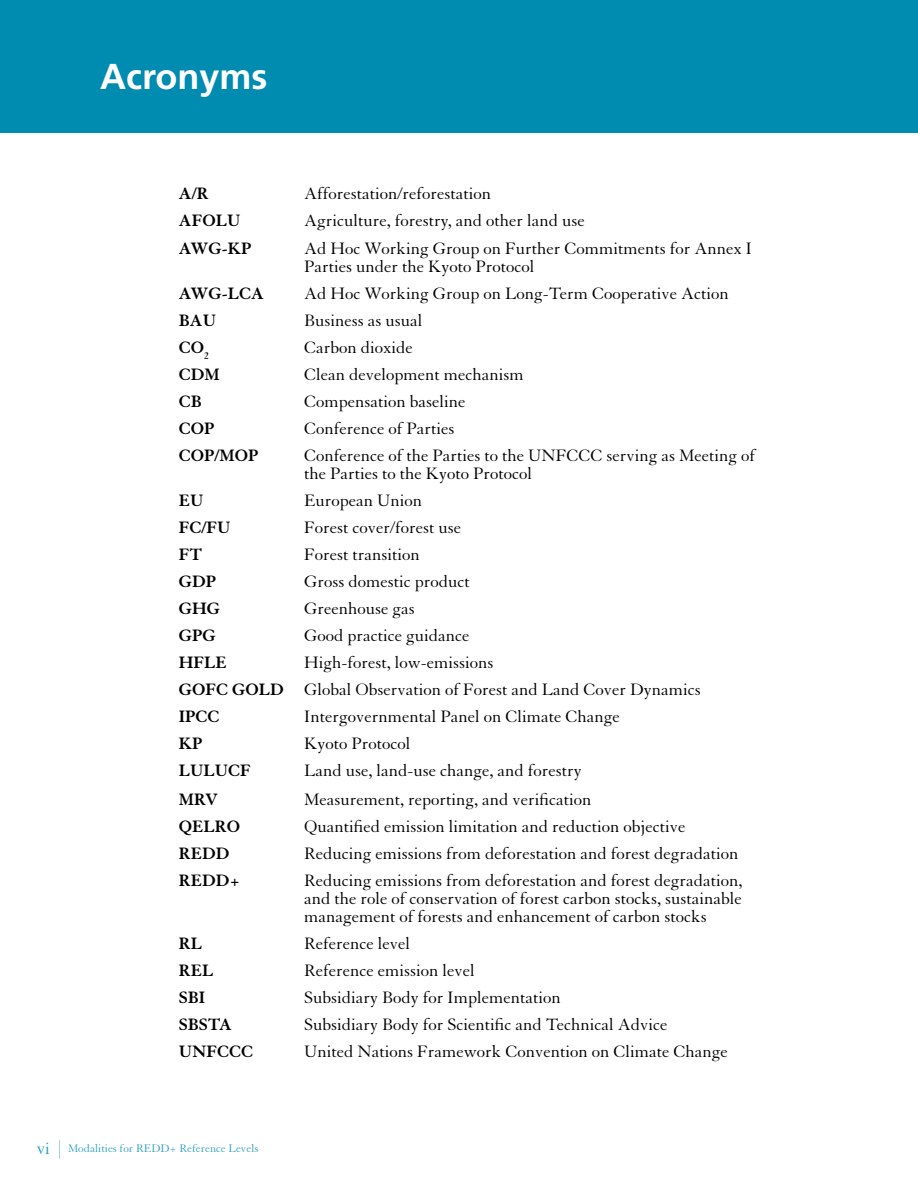
<style>
.page{position:relative;width:918px;height:1188px;background:#fff}
.page>*{position:absolute;margin:0;border:0;box-sizing:border-box;transform-origin:0 0}
.t1{font:700 36px "Frutiger";color:#fff}
.t2{font:18px/18px "Granjon LT Std";color:#000}
.t3{font:700 18px "Granjon LT Std";color:#000}
.t4{font:12px "Granjon LT Std";color:#33a2c0}
.s1{font-weight:700}
.s2{font-family:"Times";font-size:16.5px}
</style>
<div class="page">
<svg style="left:59px;top:1140px;width:1px;height:19px"></svg>
<div style="left:0;top:0;width:918px;height:132px;background:#008bb0"></div>
<h1 class="t1" style="left:100px;top:55px;width:169px">Acronyms</h1>
<p class="t3" style="left:179px;top:184px;width:32px">A/R</p>
<p class="t2" style="left:304px;top:185px;width:188px">Afforestation/reforestation</p>
<p class="t3" style="left:179px;top:211px;width:63px">AFOLU</p>
<p class="t2" style="left:304px;top:212px;width:282px">Agriculture, forestry, and other land use</p>
<p class="t3" style="left:179px;top:238px;width:74px">AWG-KP</p>
<p class="t2" style="left:304px;top:239px;width:449px">Ad Hoc Working Group on Further Commitments for Annex I<br>Parties under the Kyoto Protocol</p>
<p class="t3" style="left:179px;top:283px;width:87px">AWG-LCA</p>
<p class="t2" style="left:304px;top:284px;width:426px">Ad Hoc Working Group on Long-Term Cooperative Action</p>
<p class="t3" style="left:179px;top:310px;width:39px">BAU</p>
<p class="t2" style="left:304px;top:311px;width:120px">Business as usual</p>
<p class="t3" style="left:179px;top:337px;width:32px">CO<sub>2</sub></p>
<p class="t2" style="left:304px;top:338px;width:110px">Carbon dioxide</p>
<p class="t3" style="left:179px;top:364px;width:43px">CDM</p>
<p class="t2" style="left:304px;top:366px;width:221px">Clean development mechanism</p>
<p class="t3" style="left:179px;top:391px;width:25px">CB</p>
<p class="t2" style="left:304px;top:393px;width:163px">Compensation baseline</p>
<p class="t3" style="left:179px;top:418px;width:37px">COP</p>
<p class="t2" style="left:304px;top:420px;width:152px">Conference of Parties</p>
<p class="t3" style="left:179px;top:445px;width:81px">COP/MOP</p>
<p class="t2" style="left:304px;top:447px;width:452px">Conference of the Parties to the UNFCCC serving as Meeting of the Parties to the Kyoto Protocol</p>
<p class="t3" style="left:179px;top:490px;width:26px">EU</p>
<p class="t2" style="left:304px;top:492px;width:120px">European Union</p>
<p class="t3" style="left:179px;top:518px;width:53px">FC/FU</p>
<p class="t2" style="left:304px;top:519px;width:158px">Forest cover/forest use</p>
<p class="t3" style="left:179px;top:545px;width:25px">FT</p>
<p class="t2" style="left:304px;top:546px;width:117px">Forest transition</p>
<p class="t3" style="left:179px;top:572px;width:39px">GDP</p>
<p class="t2" style="left:304px;top:573px;width:167px">Gross domestic product</p>
<p class="t3" style="left:179px;top:599px;width:43px">GHG</p>
<p class="t2" style="left:304px;top:600px;width:112px">Greenhouse gas</p>
<p class="t3" style="left:179px;top:626px;width:39px">GPG</p>
<p class="t2" style="left:304px;top:627px;width:167px">Good practice guidance</p>
<p class="t3" style="left:179px;top:653px;width:50px">HFLE</p>
<p class="t2" style="left:179px;top:650px;width:523px;line-height:27px;text-indent:125px">High-forest, low-emissions<br><span class="s1">GOFC GOLD</span> Global Observation of Forest and Land Cover Dynamics<br><span class="s1">IPCC</span></p>
<p class="t2" style="left:304px;top:708px;width:317px">Intergovernmental Panel on Climate Change</p>
<p class="t3" style="left:179px;top:734px;width:25px">KP</p>
<p class="t2" style="left:304px;top:735px;width:108px">Kyoto Protocol</p>
<p class="t3" style="left:179px;top:761px;width:74px">LULUCF</p>
<p class="t2" style="left:304px;top:762px;width:279px">Land use, land-use change, and forestry</p>
<p class="t3" style="left:179px;top:789px;width:41px">MRV</p>
<p class="t2" style="left:304px;top:790px;width:289px">Measurement, reporting, and verification</p>
<p class="t3" style="left:179px;top:816px;width:63px">QELRO</p>
<p class="t2" style="left:304px;top:817px;width:383px">Quantified emission limitation and reduction objective</p>
<p class="t3" style="left:179px;top:843px;width:52px">REDD</p>
<p class="t2" style="left:304px;top:845px;width:436px">Reducing emissions from deforestation and forest degradation</p>
<p class="t3" style="left:179px;top:870px;width:63px">REDD+</p>
<p class="t2" style="left:304px;top:872px;width:440px;text-align:justify">Reducing emissions from deforestation and forest degradation, and the role of conservation of forest carbon stocks, sustainable management of forests and enhancement of carbon stocks</p>
<p class="t3" style="left:179px;top:933px;width:25px">RL</p>
<p class="t2" style="left:304px;top:935px;width:107px">Reference level</p>
<p class="t3" style="left:179px;top:960px;width:36px">REL</p>
<p class="t2" style="left:304px;top:962px;width:172px">Reference emission level</p>
<p class="t3" style="left:179px;top:987px;width:28px">SBI</p>
<p class="t2" style="left:304px;top:989px;width:258px">Subsidiary Body for Implementation</p>
<p class="t3" style="left:179px;top:1015px;width:55px">SBSTA</p>
<p class="t2" style="left:304px;top:1016px;width:365px">Subsidiary Body for Scientific and Technical Advice</p>
<p class="t3" style="left:179px;top:1042px;width:76px">UNFCCC</p>
<p class="t2" style="left:304px;top:1043px;width:425px">United Nations Framework Convention on Climate Change</p>
<p class="t4" style="left:37px;top:1142px;width:223px"><span class="s2">vi</span> Modalities for REDD+ Reference Levels</p>
</div>
